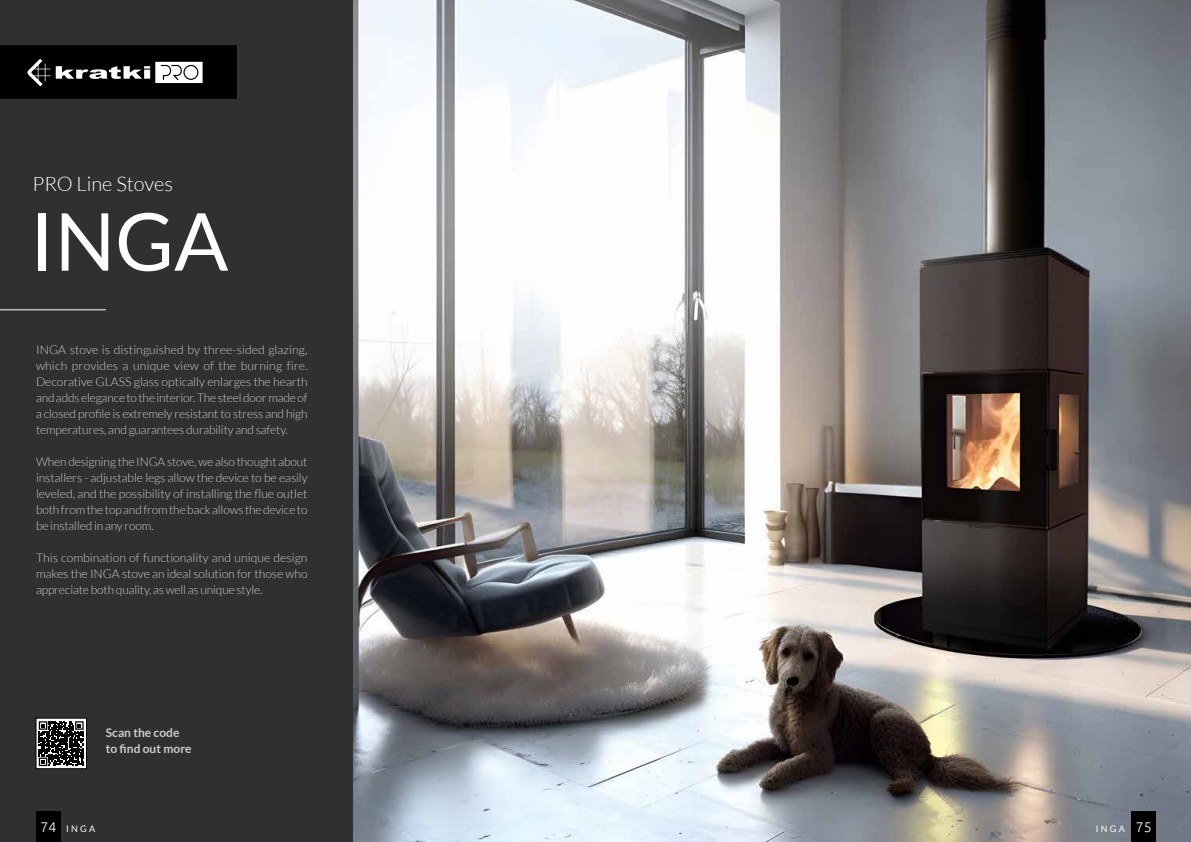
<style>
.page{position:relative;width:1191px;height:842px;background:#fff}
.page>*{position:absolute;margin:0;border:0;box-sizing:border-box;transform-origin:0 0}
.t1{font:80px "Lato";color:#fff}
.t2{font:300 20px "Lato";color:#fff}
.t3{font:300 12px/16px "Lato";letter-spacing:-.01em;color:#ccc;text-align:justify}
.t4{font:700 12px/16px "Lato";color:#ccc}
.t5{font:9px "Lato";letter-spacing:.25em;color:#fff}
.s1{font-family:"Ubuntu";font-weight:300;font-size:14px}
</style>
<div class="page">
<img style="left:352px;top:0;width:839px;height:842px">
<div style="left:0;top:0;width:352px;height:842px;background:#303031"></div>
<hr style="left:0;top:309px;width:106px;height:1px;background:#fff">
<div style="left:36px;top:812px;width:25px;height:30px;background:#000"></div>
<div style="left:0;top:45px;width:236px;height:54px;background:#000"></div>
<svg style="left:27px;top:59px;width:176px;height:27px"></svg>
<svg style="left:38px;top:720px;width:47px;height:47px"></svg>
<div style="left:36px;top:718px;width:51px;height:51px;border:1px solid #000"></div>
<div style="left:1131px;top:812px;width:25px;height:30px;background:#000"></div>
<svg style="left:39px;top:721px;width:45px;height:45px;background:#3b3b3b"></svg>
<h2 class="t2" style="left:33px;top:173px;width:142px">PRO Line Stoves</h2>
<h1 class="t1" style="left:30px;top:197px;width:200px">INGA</h1>
<p class="t3" style="left:36px;top:342px;width:273px">INGA stove is distinguished by three-sided glazing, which provides a unique view of the burning fire.<br>Decorative GLASS glass optically enlarges the hearth and adds elegance to the interior. The steel door made of a closed profile is extremely resistant to stress and high temperatures, and guarantees durability and safety.</p>
<p class="t3" style="left:36px;top:454px;width:273px">When designing the INGA stove, we also thought about installers - adjustable legs allow the device to be easily leveled, and the possibility of installing the flue outlet both from the top and from the back allows the device to be installed in any room.</p>
<p class="t3" style="left:36px;top:550px;width:273px">This combination of functionality and unique design makes the INGA stove an ideal solution for those who appreciate both quality, as well as unique style.</p>
<p class="t4" style="left:106px;top:724px;width:87px">Scan the code to find out more</p>
<p class="t5" style="left:40px;top:823px;width:56px"><span class="s1">74</span> INGA</p>
<p class="t5" style="left:1095px;top:823px;width:57px">INGA <span class="s1">75</span></p>
</div>
